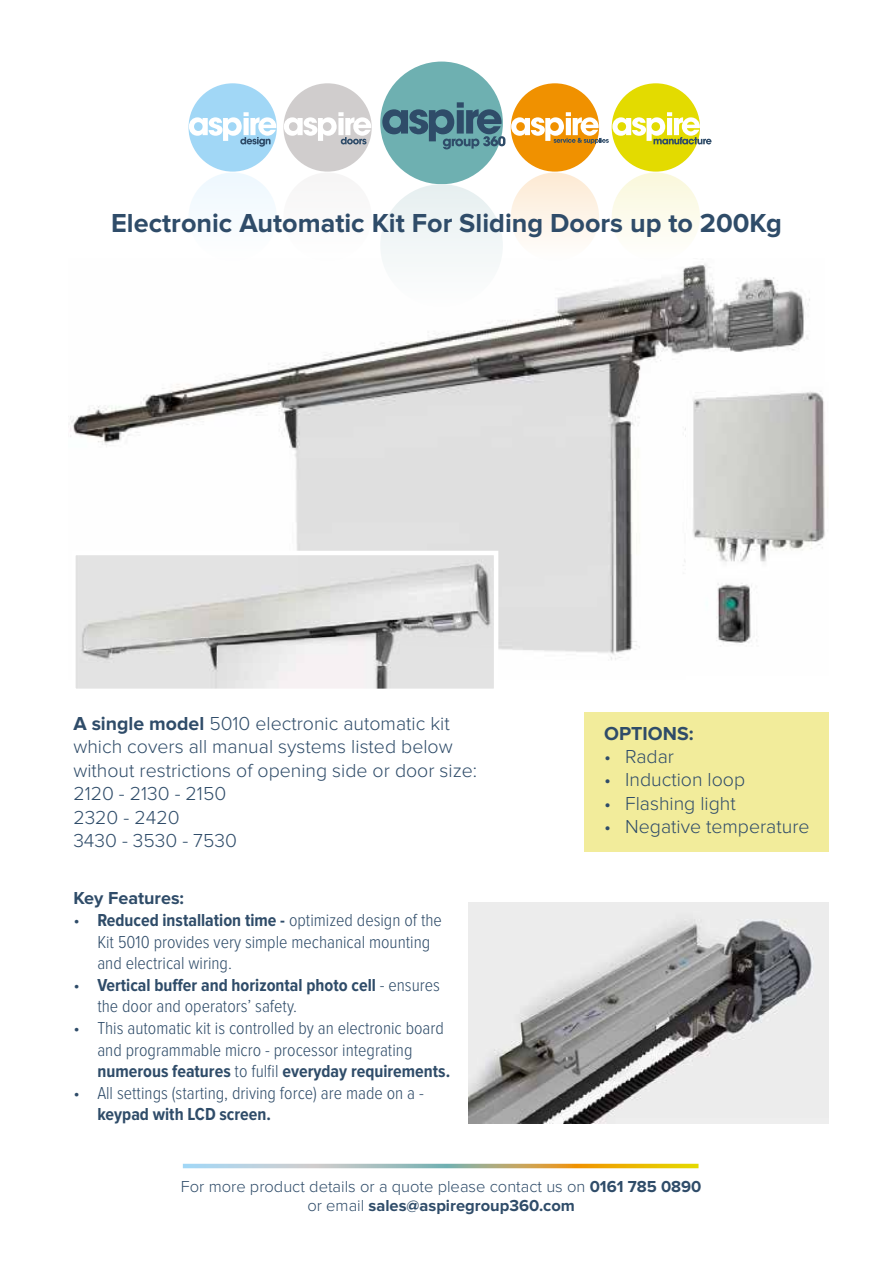
<style>
.page{position:relative;width:893px;height:1263px;background:#fff}
.page>*{position:absolute;margin:0;border:0;box-sizing:border-box;transform-origin:0 0}
.t1{font:700 27px "Proxima Nova";color:#2f4c69}
.t2{font:300 19.5px/23.4px "Proxima Nova";color:#2f4c69}
.t3{font:700 19.5px "Proxima Nova";color:#2f4c69}
.t4{font:300 18px/21.6px "Proxima Nova Cond";color:#2f4c69}
.t5{font:700 18px "Proxima Nova Cond";color:#2f4c69}
.t6{font:700 18px "Proxima Nova";color:#2f4c69}
.t7{font:300 16.5px/19.8px "Proxima Nova";color:#2f4c69;text-align:center}
.s1{font-weight:700}
</style>
<div class="page">
<img style="left:70px;top:264px;width:740px;height:396px">
<img style="left:76px;top:556px;width:417px;height:132px">
<div style="left:71px;top:551px;width:427px;height:142px;border:4px solid #fff"></div>
<img style="left:686px;top:383px;width:139px;height:277px">
<div style="left:584px;top:713px;width:245px;height:139px;background:#f2ec9b"></div>
<div style="left:612px;top:83px;width:88px;height:89px;background:#e3db00;border-radius:50%"></div>
<div style="left:612px;top:173px;width:88px;height:88px;background:linear-gradient(to bottom,#faf8db,#fefefe);border-radius:50%"></div>
<div style="left:283px;top:83px;width:89px;height:89px;background:#d0cdcd;border-radius:50%"></div>
<div style="left:283px;top:173px;width:89px;height:88px;background:#f6f5f5;border-radius:50%"></div>
<div style="left:189px;top:83px;width:88px;height:89px;background:#a1d7f6;border-radius:50%"></div>
<div style="left:189px;top:173px;width:88px;height:88px;background:#f6fbfe;border-radius:50%"></div>
<div style="left:511px;top:83px;width:88px;height:89px;background:#f09100;border-radius:50%"></div>
<div style="left:511px;top:173px;width:88px;height:88px;background:linear-gradient(to bottom,#fdead3,#fefefd);border-radius:50%"></div>
<div style="left:380px;top:62px;width:123px;height:122px;background:#6eb0b1;border-radius:50%"></div>
<div style="left:380px;top:184px;width:123px;height:123px;background:#f2f6f7;border-radius:50%"></div>
<svg style="left:382px;top:102px;width:123px;height:47px"></svg>
<svg style="left:284px;top:112px;width:87px;height:32px"></svg>
<svg style="left:189px;top:112px;width:87px;height:35px"></svg>
<svg style="left:511px;top:112px;width:200px;height:32px"></svg>
<svg style="left:183px;top:1164px;width:515px;height:4px;background:#bfbb84"></svg>
<img style="left:469px;top:902px;width:360px;height:221px">
<h1 class="t1" style="left:111px;top:207px;width:672px">Electronic Automatic Kit For Sliding Doors up to 200Kg</h1>
<p class="t2" style="left:73px;top:713px;width:405px"><span class="s1">A single model</span> 5010 electronic automatic kit which covers all manual systems listed below without restrictions of opening side or door size:<br>2120 - 2130 - 2150<br>2320 - 2420<br>3430 - 3530 - 7530</p>
<p class="t3" style="left:604px;top:722px;width:91px">OPTIONS:</p>
<p class="t2" style="left:604px;top:746px;width:71px">• Radar</p>
<p class="t2" style="left:604px;top:769px;width:142px">• Induction loop</p>
<p class="t2" style="left:604px;top:792px;width:133px">• Flashing light</p>
<p class="t2" style="left:604px;top:816px;width:207px">• Negative temperature</p>
<p class="t6" style="left:73px;top:888px;width:112px">Key Features:</p>
<p class="t4" style="left:97px;top:909px;width:346px;text-indent:-24px">• <span class="s1">Reduced installation time -</span> optimized design of the<br>Kit 5010 provides very simple mechanical mounting and electrical wiring.</p>
<p class="t4" style="left:97px;top:974px;width:344px;text-indent:-24px">• <span class="s1">Vertical buffer and horizontal photo cell</span> - ensures the door and operators’ safety.</p>
<p class="t4" style="left:97px;top:1017px;width:354px;text-indent:-24px">• This automatic kit is controlled by an electronic board and programmable micro - processor integrating <span class="s1">numerous features</span> to fulfil <span class="s1">everyday requirements.</span></p>
<p class="t4" style="left:73px;top:1082px;width:352px">• All settings (starting, driving force) are made on a -</p>
<p class="t5" style="left:97px;top:1104px;width:175px">keypad with LCD screen.</p>
<p class="t7" style="left:181px;top:1177px;width:522px">For more product details or a quote please contact us on <span class="s1">0161 785 0890 </span>or email <span class="s1">sales@aspiregroup360.com</span></p>
</div>
